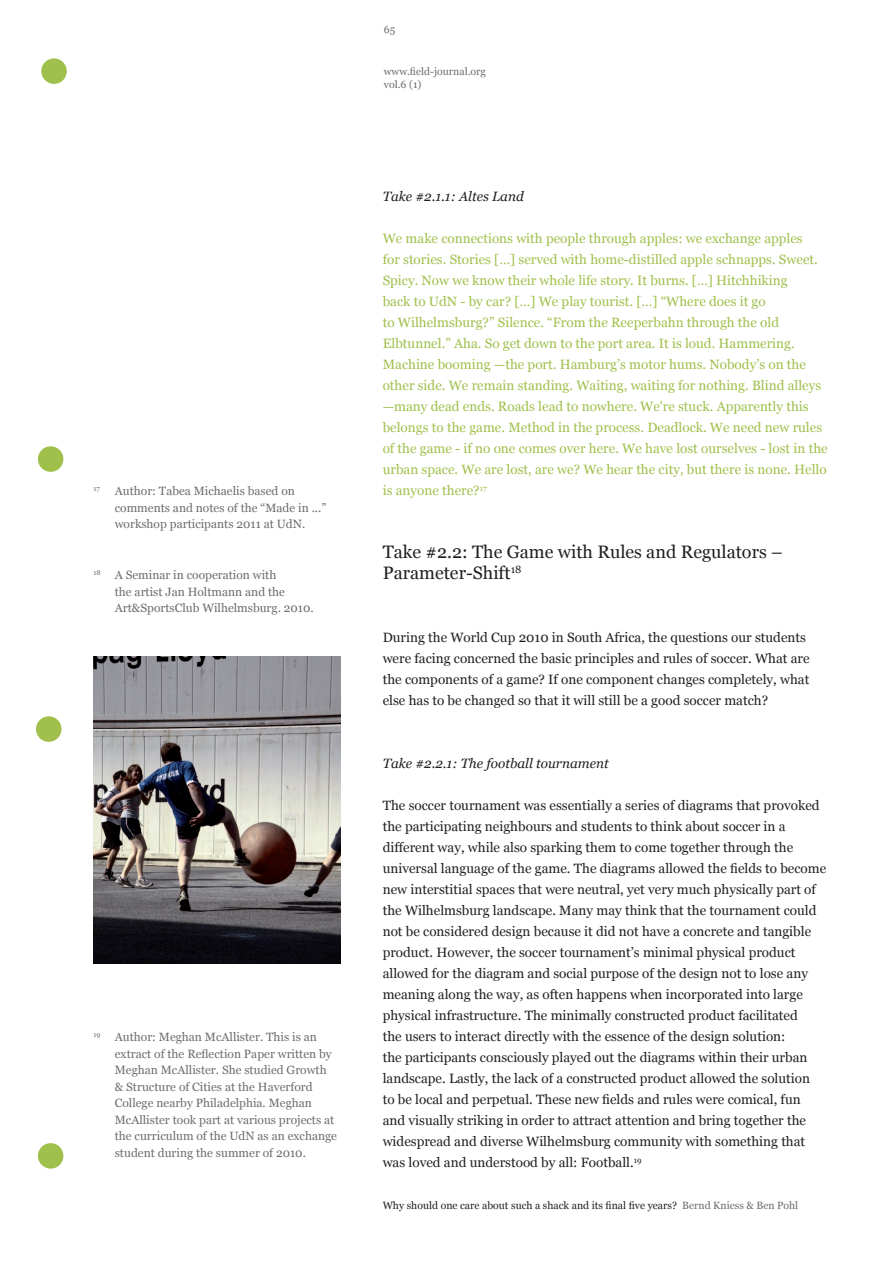
<style>
.page{position:relative;width:893px;height:1263px;background:#fff}
.page>*{position:absolute;margin:0;border:0;box-sizing:border-box;transform-origin:0 0}
.t1{font:18px/21px "Georgia";color:#231f20}
.t2{font:13.5px/21px "Georgia";color:#231f20}
.t3{font:13.5px/21px "Georgia";color:#a0c04c}
.t4{font:italic 13.5px "Georgia";color:#231f20}
.t5{font:12px/16.5px "Georgia";color:#6c6d70}
.t6{font:10.5px "Georgia";color:#231f20}
.t7{font:10.5px/12.6px "Georgia";color:#6c6d70}
.s1{color:#6c6d70}
</style>
<div class="page">
<div style="left:41px;top:58px;width:26px;height:26px;background:#a0c04c;border-radius:50%"></div>
<div style="left:38px;top:446px;width:25px;height:26px;background:#a0c04c;border-radius:50%"></div>
<div style="left:36px;top:716px;width:25px;height:26px;background:#a0c04c;border-radius:50%"></div>
<div style="left:38px;top:1143px;width:25px;height:25px;background:#a0c04c;border-radius:50%"></div>
<img style="left:93px;top:656px;width:247px;height:307px">
<p class="t5" style="left:115px;top:483px;width:213px;text-indent:-21px"><sup>17</sup> Author: Tabea Michaelis based on comments and notes of the “Made in ...” workshop participants 2011 at UdN.</p>
<p class="t5" style="left:115px;top:567px;width:200px;text-indent:-21px"><sup>18</sup> A Seminar in cooperation with<br>the artist Jan Holtmann and the<br>Art&amp;SportsClub Wilhelmsburg. 2010.</p>
<p class="t5" style="left:115px;top:1029px;width:224px;text-indent:-21px"><sup>19</sup> Author: Meghan McAllister. This is an extract of the Reflection Paper written by Meghan McAllister. She studied Growth &amp; Structure of Cities at the Haverford College nearby Philadelphia. Meghan McAllister took part at various projects at the curriculum of the UdN as an exchange student during the summer of 2010.</p>
<p class="t7" style="left:384px;top:24px;width:13px">65</p>
<p class="t7" style="left:384px;top:66px;width:103px">www.field-journal.org vol.6 (1)</p>
<p class="t4" style="left:383px;top:188px;width:143px">Take #2.1.1: Altes Land</p>
<p class="t3" style="left:383px;top:228px;width:447px">We make connections with people through apples: we exchange apples<br>for stories. Stories […] served with home-distilled apple schnapps. Sweet.<br>Spicy. Now we know their whole life story. It burns. […] Hitchhiking<br>back to UdN - by car? […] We play tourist. […] “Where does it go<br>to Wilhelmsburg?” Silence. “From the Reeperbahn through the old Elbtunnel.” Aha. So get down to the port area. It is loud. Hammering.<br>Machine booming —the port. Hamburg’s motor hums. Nobody’s on the other side. We remain standing. Waiting, waiting for nothing. Blind alleys —many dead ends. Roads lead to nowhere. We're stuck. Apparently this belongs to the game. Method in the process. Deadlock. We need new rules of the game - if no one comes over here. We have lost ourselves - lost in the urban space. We are lost, are we? We hear the city, but there is none. Hello is anyone there?<sup>17</sup></p>
<h1 class="t1" style="left:383px;top:542px;width:402px">Take #2.2: The Game with Rules and Regulators –<br>Parameter-Shift<sup>18</sup></h1>
<p class="t2" style="left:383px;top:627px;width:428px">During the World Cup 2010 in South Africa, the questions our students were facing concerned the basic principles and rules of soccer. What are the components of a game? If one component changes completely, what else has to be changed so that it will still be a good soccer match?</p>
<p class="t4" style="left:383px;top:755px;width:228px">Take #2.2.1: The football tournament</p>
<p class="t2" style="left:383px;top:795px;width:445px">The soccer tournament was essentially a series of diagrams that provoked the participating neighbours and students to think about soccer in a different way, while also sparking them to come together through the universal language of the game. The diagrams allowed the fields to become new interstitial spaces that were neutral, yet very much physically part of the Wilhelmsburg landscape. Many may think that the tournament could not be considered design because it did not have a concrete and tangible product. However, the soccer tournament’s minimal physical product allowed for the diagram and social purpose of the design not to lose any meaning along the way, as often happens when incorporated into large physical infrastructure. The minimally constructed product facilitated<br>the users to interact directly with the essence of the design solution:<br>the participants consciously played out the diagrams within their urban landscape. Lastly, the lack of a constructed product allowed the solution<br>to be local and perpetual. These new fields and rules were comical, fun and visually striking in order to attract attention and bring together the widespread and diverse Wilhelmsburg community with something that was loved and understood by all: Football.<sup>19</sup></p>
<p class="t6" style="left:383px;top:1199px;width:417px">Why should one care about such a shack and its final five years? <span class="s1">Bernd Kniess &amp; Ben Pohl</span></p>
</div>
